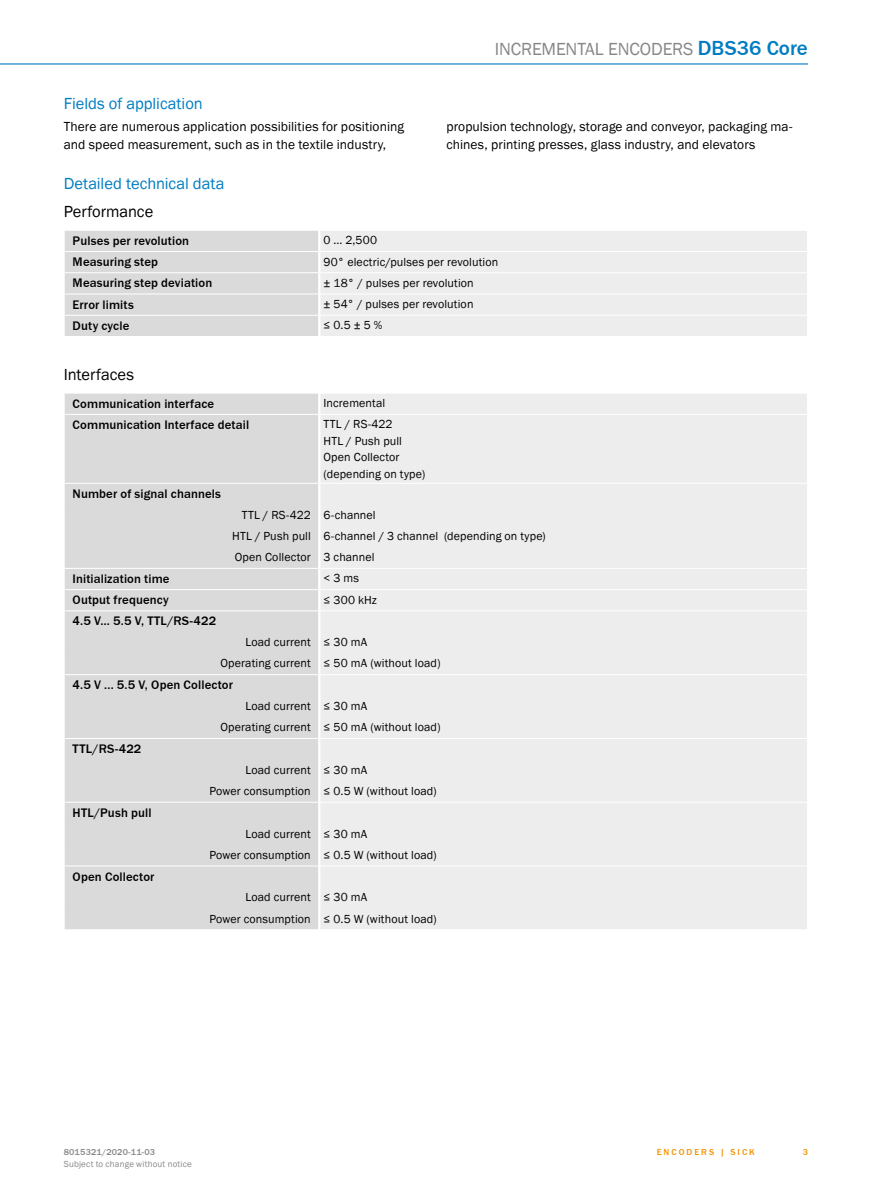
<style>
.page{position:relative;width:893px;height:1188px;background:#fff}
.page>*{position:absolute;margin:0;border:0;box-sizing:border-box;transform-origin:0 0}
.t1{font:18px "SICK Franklin";letter-spacing:-.01em;color:#878787}
.t2{font:16.5px "SICK Franklin";color:#007cc2}
.t3{font:16.5px "SICK Franklin";letter-spacing:-.005em;color:#000}
.t4{font:13.5px/17.9px "SICK Franklin";letter-spacing:.005em;color:#000}
.t5{font:500 12.75px "SICK Franklin";letter-spacing:.01em;color:#000}
.t6{font:12px/21.3px "SICK Franklin";letter-spacing:.01em;color:#000}
.t7{font:9px "SICK Franklin";letter-spacing:.02em;color:#878787}
.t8{font:500 9px "SICK Franklin";letter-spacing:.02em;color:#878787}
.t9{font:500 9px "SICK Franklin";letter-spacing:.225em;color:#f39200}
.s1{font-weight:500;font-size:21px;color:#007cc2}
</style>
<div class="page">
<hr style="left:0;top:63px;width:808px;height:2px;background:#007cc2">
<div style="left:320px;top:231px;width:487px;height:105px;background:#ededed"></div>
<hr style="left:320px;top:251px;width:487px;height:1px;background:#fff">
<hr style="left:320px;top:272px;width:487px;height:1px;background:#fff">
<hr style="left:320px;top:294px;width:487px;height:1px;background:#fff">
<div style="left:64px;top:231px;width:255px;height:105px;background:#dadada"></div>
<hr style="left:320px;top:315px;width:487px;height:1px;background:#fff">
<hr style="left:318px;top:315px;width:2px;height:22px;background:#fff">
<div style="left:65px;top:394px;width:253px;height:535px;background:#dadada"></div>
<div style="left:320px;top:394px;width:487px;height:535px;background:#ededed"></div>
<svg style="left:64px;top:394px;width:1px;height:20px"></svg>
<hr style="left:65px;top:414px;width:253px;height:1px;background:#fff">
<hr style="left:320px;top:414px;width:487px;height:1px;background:#fff">
<hr style="left:65px;top:483px;width:253px;height:1px;background:#fff">
<hr style="left:320px;top:483px;width:487px;height:1px;background:#fff">
<hr style="left:65px;top:568px;width:253px;height:1px;background:#fff">
<hr style="left:320px;top:568px;width:487px;height:1px;background:#fff">
<hr style="left:65px;top:589px;width:253px;height:1px;background:#fff">
<hr style="left:320px;top:589px;width:487px;height:1px;background:#fff">
<hr style="left:65px;top:611px;width:253px;height:1px;background:#fff">
<hr style="left:320px;top:611px;width:487px;height:1px;background:#fff">
<hr style="left:65px;top:674px;width:253px;height:1px;background:#fff">
<hr style="left:320px;top:674px;width:487px;height:1px;background:#fff">
<hr style="left:65px;top:738px;width:253px;height:1px;background:#fff">
<hr style="left:320px;top:738px;width:487px;height:1px;background:#fff">
<hr style="left:65px;top:802px;width:253px;height:1px;background:#fff">
<hr style="left:320px;top:802px;width:487px;height:1px;background:#fff">
<hr style="left:65px;top:866px;width:253px;height:1px;background:#fff">
<hr style="left:320px;top:866px;width:487px;height:1px;background:#fff">
<svg style="left:64px;top:484px;width:1px;height:445px"></svg>
<h1 class="t1" style="left:495px;top:38px;width:315px">Incremental encoders <span class="s1">DBS36 Core</span></h1>
<h2 class="t2" style="left:64px;top:93px;width:141px">Fields of application</h2>
<p class="t4" style="left:64px;top:118px;width:342px">There are numerous application possibilities for positioning and speed measurement, such as in the textile industry,</p>
<p class="t4" style="left:446px;top:118px;width:347px">propulsion technology, storage and conveyor, packaging ma&shy;chines, printing presses, glass industry, and elevators</p>
<h2 class="t2" style="left:64px;top:173px;width:162px">Detailed technical data</h2>
<h2 class="t3" style="left:64px;top:201px;width:91px">Performance</h2>
<p class="t5" style="left:73px;top:233px;width:118px">Pulses per revolution</p>
<p class="t6" style="left:324px;top:230px;width:55px">0 … 2,500</p>
<p class="t5" style="left:73px;top:254px;width:87px">Measuring step</p>
<p class="t6" style="left:324px;top:251px;width:176px">90° electric/pulses per revolution</p>
<p class="t5" style="left:73px;top:275px;width:141px">Measuring step deviation</p>
<p class="t6" style="left:324px;top:272px;width:152px">± 18° / pulses per revolution</p>
<p class="t5" style="left:73px;top:296px;width:63px">Error limits</p>
<p class="t6" style="left:324px;top:294px;width:151px">± 54° / pulses per revolution</p>
<p class="t5" style="left:73px;top:318px;width:58px">Duty cycle</p>
<p class="t6" style="left:324px;top:315px;width:60px">≤ 0.5 ± 5 %</p>
<h2 class="t3" style="left:64px;top:364px;width:72px">Interfaces</h2>
<p class="t5" style="left:73px;top:396px;width:143px">Communication interface</p>
<p class="t6" style="left:324px;top:393px;width:63px">Incremental</p>
<p class="t5" style="left:73px;top:417px;width:178px">Communication Interface detail</p>
<p class="t6" style="left:324px;top:416px;width:103px;line-height:16.5px">TTL / RS-422<br>HTL / Push pull<br>Open Collector (depending on type)</p>
<p class="t5" style="left:73px;top:486px;width:150px">Number of signal channels</p>
<p class="t6" style="left:232px;top:504px;width:315px;text-indent:9px">TTL / RS-422 6-channel<br>HTL / Push pull 6-channel / 3 channel (depending on type)<br>Open Collector 3 channel</p>
<p class="t5" style="left:73px;top:571px;width:98px">Initialization time</p>
<p class="t6" style="left:324px;top:568px;width:37px">&lt;3ms</p>
<p class="t5" style="left:73px;top:592px;width:97px">Output frequency</p>
<p class="t6" style="left:324px;top:589px;width:55px">≤ 300 kHz</p>
<p class="t5" style="left:73px;top:613px;width:145px">4.5 V… 5.5 V, TTL/RS-422</p>
<p class="t6" style="left:220px;top:632px;width:222px;text-indent:25px">Load current ≤ 30 mA<br>Operating current ≤ 50 mA (without load)</p>
<p class="t5" style="left:73px;top:677px;width:162px">4.5 V ... 5.5 V, Open Collector</p>
<p class="t6" style="left:220px;top:696px;width:222px;text-indent:25px">Load current ≤ 30 mA<br>Operating current ≤ 50 mA (without load)</p>
<p class="t5" style="left:73px;top:741px;width:70px">TTL/RS-422</p>
<p class="t6" style="left:209px;top:759px;width:229px;text-indent:36px">Load current ≤ 30 mA<br>Power consumption ≤ 0.5 W (without load)</p>
<p class="t5" style="left:73px;top:805px;width:80px">HTL/Push pull</p>
<p class="t6" style="left:209px;top:823px;width:229px;text-indent:36px">Load current ≤ 30 mA<br>Power consumption ≤ 0.5 W (without load)</p>
<p class="t5" style="left:73px;top:868px;width:83px">Open Collector</p>
<p class="t6" style="left:209px;top:887px;width:229px;text-indent:36px">Load current ≤ 30 mA<br>Power consumption ≤ 0.5 W (without load)</p>
<p class="t8" style="left:64px;top:1146px;width:93px">8015321/2020-11-03</p>
<p class="t9" style="left:657px;top:1146px;width:100px">Encoders | SICK</p>
<p class="t7" style="left:64px;top:1159px;width:130px">Subject to change without notice</p>
<p class="t9" style="left:803px;top:1146px;width:7px">3</p>
</div>
